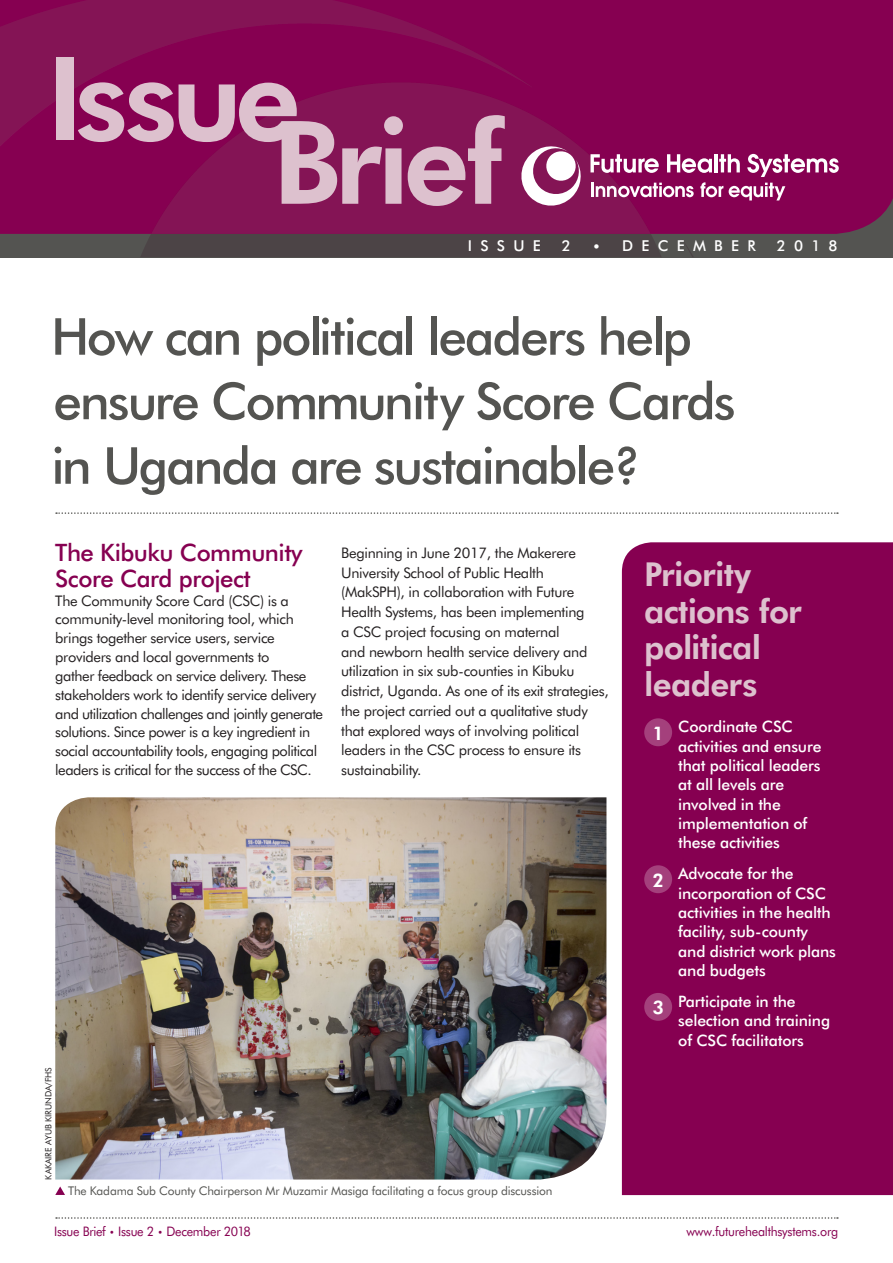
<style>
.page{position:relative;width:893px;height:1263px;background:#fff}
.page>*{position:absolute;margin:0;border:0;box-sizing:border-box;transform-origin:0 0}
.t1{font:800 115.65px "Futura BT";letter-spacing:-.06em;color:#ddc1ce}
.t2{font:500 51px/64.5px "Futura BT";letter-spacing:-.04em;color:#545451}
.t3{font:800 33px/36.8px "Futura BT";letter-spacing:-.02em;color:#ddc1ce}
.t4{font:500 24px/26.2px "Futura BT";letter-spacing:-.02em;color:#860051}
.t5{font:500 15.75px/19.4px "Futura BT";letter-spacing:-.01em;color:#fff}
.t6{font:500 15px "Futura BT";letter-spacing:.55em;color:#fff}
.t7{font:14.7px/19.8px "Futura BT";letter-spacing:-.02em;color:#231f20}
.t8{font:13.2px "Futura BT";letter-spacing:-.02em;color:#860051;scale:.95 1}
.t9{font:12px "Futura BT";letter-spacing:-.01em;color:#545451}
.t10{font:8.7px "Futura BT";letter-spacing:-.005em;color:#231f20}
.s1{font-weight:800;font-size:18.75px}
.s2{font-size:10.2px}
</style>
<div class="page">
<div style="left:777px;top:0;width:116px;height:234px;background:#860051"></div>
<svg style="left:56px;top:1217px;width:782px;height:2px"></svg>
<svg style="left:56px;top:512px;width:782px;height:2px"></svg>
<img style="left:0;top:0;width:777px;height:257px">
<svg style="left:521px;top:146px;width:62px;height:60px"></svg>
<svg style="left:590px;top:154px;width:69px;height:19px"></svg>
<svg style="left:667px;top:154px;width:45px;height:19px"></svg>
<hr style="left:714px;top:154px;width:4px;height:18px;background:#fff">
<svg style="left:719px;top:154px;width:21px;height:18px"></svg>
<hr style="left:591px;top:183px;width:3px;height:14px;background:#fff">
<svg style="left:596px;top:183px;width:98px;height:14px"></svg>
<svg style="left:700px;top:182px;width:23px;height:15px"></svg>
<svg style="left:729px;top:183px;width:56px;height:17px"></svg>
<svg style="left:747px;top:154px;width:92px;height:23px"></svg>
<div style="left:622px;top:542px;width:271px;height:653px;background:#860051"></div>
<div style="left:644px;top:718px;width:28px;height:28px;background:#a4407c;border-radius:50%"></div>
<div style="left:644px;top:865px;width:28px;height:28px;background:#a4407c;border-radius:50%"></div>
<div style="left:644px;top:993px;width:28px;height:28px;background:#a4407c;border-radius:50%"></div>
<img style="left:55px;top:797px;width:551px;height:382px">
<svg style="left:55px;top:1186px;width:10px;height:9px"></svg>
<h1 class="t1" style="left:46px;top:28px;width:256px">Issue</h1>
<h1 class="t1" style="left:272px;top:92px;width:233px">Brief</h1>
<p class="t6" style="left:468px;top:236px;width:75px">ISSUE</p>
<p class="t6" style="left:562px;top:236px;width:11px">2</p>
<p class="t6" style="left:592px;top:236px;width:165px">• DECEMBER</p>
<p class="t6" style="left:777px;top:236px;width:62px">2018</p>
<h2 class="t2" style="left:51px;top:304px;width:686px">How can political leaders help ensure Community Score Cards in Uganda are sustainable?</h2>
<h3 class="t4" style="left:55px;top:539px;width:249px">The Kibuku Community<br>Score Card project</h3>
<p class="t7" style="left:55px;top:591px;width:269px;line-height:18.8px">The Community Score Card (CSC) is a community-level monitoring tool, which brings together service users, service providers and local governments to<br>gather feedback on service delivery. These stakeholders work to identify service delivery and utilization challenges and jointly generate solutions. Since power is a key ingredient in social accountability tools, engaging political leaders is critical for the success of the CSC.</p>
<p class="t7" style="left:341px;top:542px;width:269px">Beginning in June 2017, the Makerere University School of Public Health (MakSPH), in collaboration with Future Health Systems, has been implementing<br>a CSC project focusing on maternal<br>and newborn health service delivery and utilization in six sub-counties in Kibuku district, Uganda. As one of its exit strategies, the project carried out a qualitative study that explored ways of involving political leaders in the CSC process to ensure its sustainability.</p>
<p class="t10" style="left:43px;top:1179px;width:114px;rotate:-90deg">KAKAIRE AYUB KIRUNDA/FHS</p>
<p class="t9" style="left:68px;top:1183px;width:486px">The Kadama Sub County Chairperson Mr Muzamir Masiga facilitating a focus group discussion</p>
<h3 class="t3" style="left:644px;top:555px;width:159px">Priority actions for political leaders</h3>
<p class="t5" style="left:678px;top:717px;width:145px;text-indent:-26px"><span class="s1">1</span> Coordinate CSC activities and ensure that political leaders at all levels are involved in the implementation of these activities</p>
<p class="t5" style="left:678px;top:864px;width:159px;text-indent:-26px"><span class="s1">2</span> Advocate for the incorporation of CSC activities in the health facility, sub-county and district work plans and budgets</p>
<p class="t5" style="left:678px;top:991px;width:153px;text-indent:-26px"><span class="s1">3</span> Participate in the selection and training of CSC facilitators</p>
<p class="t8" style="left:54px;top:1223px;width:209px">Issue Brief <span class="s2">•</span> Issue 2 <span class="s2">•</span> December 2018</p>
<p class="t8" style="left:686px;top:1223px;width:161px">www.futurehealthsystems.org</p>
</div>
